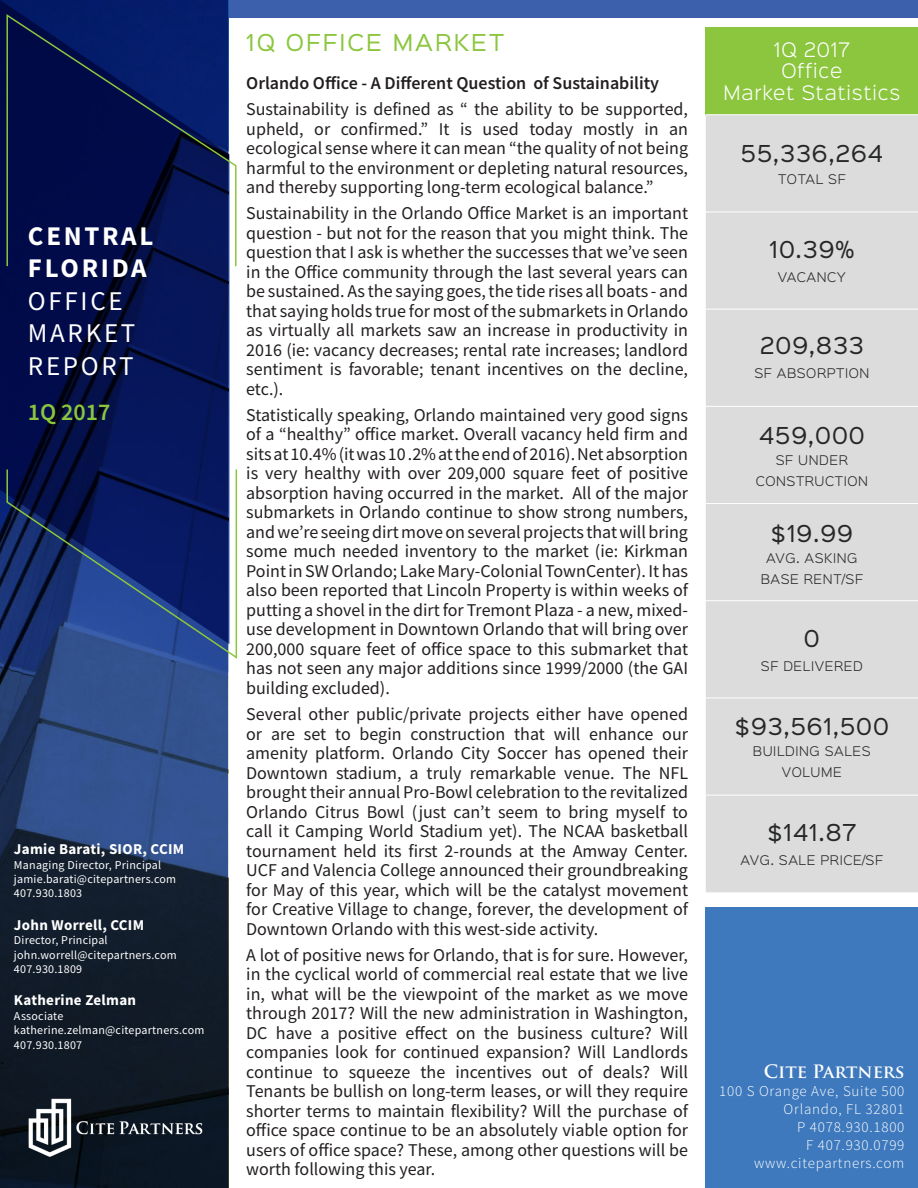
<style>
.page{position:relative;width:918px;height:1188px;background:#fff}
.page>*{position:absolute;margin:0;border:0;box-sizing:border-box;transform-origin:0 0}
.t1{font:27px "Source Sans Pro";letter-spacing:.1em;color:#fff}
.t2{font:700 27px "Source Sans Pro";letter-spacing:.1em;color:#fff}
.t3{font:600 24px "Source Sans Pro";color:#8bc63e}
.t4{font:21px "Sinkin Sans 400";letter-spacing:.05em;color:#262727}
.t5{font:21px "Sinkin Sans 400";letter-spacing:.1em;color:#8bc63e}
.t6{font:18px/19.5px "Source Sans Pro";color:#231f20;text-align:justify}
.t7{font:600 18px "Source Sans Pro";color:#231f20}
.t8{font:300 18px "Sinkin Sans 300";letter-spacing:.05em;color:#fff}
.t9{font:700 18px "Trajan Pro";color:#fff}
.t10{font:300 15px "Source Sans Pro";letter-spacing:.05em;color:#fff}
.t11{font:700 15px "Source Sans Pro";letter-spacing:.02em;color:#fff}
.t12{font:12px "Source Sans Pro";letter-spacing:.02em;color:#fff}
.t13{font:300 12px "Sinkin Sans 300";letter-spacing:.05em;color:#262727}
</style>
<div class="page">
<div style="left:706px;top:907px;width:212px;height:281px;background:#3e79bd"></div>
<div style="left:706px;top:27px;width:212px;height:88px;background:#8bc63e"></div>
<div style="left:706px;top:115px;width:212px;height:777px;background:#dcdcdc"></div>
<hr style="left:706px;top:114px;width:212px;height:1px;background:#fff">
<hr style="left:706px;top:212px;width:212px;height:1px;background:#fff">
<hr style="left:706px;top:309px;width:212px;height:1px;background:#fff">
<hr style="left:706px;top:406px;width:212px;height:1px;background:#fff">
<hr style="left:706px;top:503px;width:212px;height:1px;background:#fff">
<hr style="left:706px;top:600px;width:212px;height:1px;background:#fff">
<hr style="left:706px;top:698px;width:212px;height:1px;background:#fff">
<hr style="left:706px;top:795px;width:212px;height:1px;background:#fff">
<svg style="left:0;top:644px;width:228px;height:543px;background:#1c2f4e"></svg>
<svg style="left:0;top:0;width:230px;height:644px;background:#04114f"></svg>
<img style="left:27px;top:1098px;width:176px;height:60px">
<div style="left:230px;top:0;width:688px;height:18px;background:#3c60ac"></div>
<svg style="left:6px;top:468px;width:232px;height:192px;background:#1c326f"></svg>
<svg style="left:6px;top:13px;width:231px;height:255px;background:#0d1c56"></svg>
<p class="t2" style="left:28px;top:218px;width:127px">CENTRAL</p>
<p class="t2" style="left:28px;top:250px;width:120px">FLORIDA</p>
<p class="t1" style="left:28px;top:284px;width:96px">OFFICE</p>
<p class="t1" style="left:28px;top:316px;width:109px">MARKET</p>
<p class="t1" style="left:28px;top:348px;width:107px">REPORT</p>
<p class="t3" style="left:28px;top:396px;width:84px">1Q 2017</p>
<p class="t11" style="left:14px;top:839px;width:172px">Jamie Barati, SIOR, CCIM</p>
<p class="t12" style="left:14px;top:857px;width:149px">Managing Director, Principal</p>
<p class="t12" style="left:14px;top:871px;width:164px">jamie.barati@citepartners.com</p>
<p class="t12" style="left:14px;top:886px;width:70px">407.930.1803</p>
<p class="t11" style="left:14px;top:915px;width:132px">John Worrell, CCIM</p>
<p class="t12" style="left:14px;top:932px;width:95px">Director, Principal</p>
<p class="t12" style="left:14px;top:947px;width:164px">john.worrell@citepartners.com</p>
<p class="t12" style="left:14px;top:961px;width:70px">407.930.1809</p>
<p class="t11" style="left:14px;top:990px;width:124px">Katherine Zelman</p>
<p class="t12" style="left:14px;top:1008px;width:51px">Associate</p>
<p class="t12" style="left:14px;top:1022px;width:192px">katherine.zelman@citepartners.com</p>
<p class="t12" style="left:14px;top:1037px;width:70px">407.930.1807</p>
<p class="t5" style="left:246px;top:25px;width:259px">1Q OFFICE MARKET</p>
<p class="t7" style="left:246px;top:71px;width:414px">Orlando Office - A Different Question of Sustainability</p>
<p class="t6" style="left:246px;top:99px;width:443px">Sustainability is defined as “ the ability to be supported, upheld, or confirmed.” It is used today mostly in an ecological sense where it can mean “the quality of not being harmful to the environment or depleting natural resources, and thereby supporting long-term ecological balance.”</p>
<p class="t6" style="left:246px;top:203px;width:443px">Sustainability in the Orlando Office Market is an important question - but not for the reason that you might think. The question that I ask is whether the successes that we’ve seen in the Office community through the last several years can be sustained. As the saying goes, the tide rises all boats - and that saying holds true for most of the submarkets in Orlando as virtually all markets saw an increase in productivity in 2016 (ie: vacancy decreases; rental rate increases; landlord sentiment is favorable; tenant incentives on the decline, etc.).</p>
<p class="t6" style="left:246px;top:405px;width:443px">Statistically speaking, Orlando maintained very good signs of a “healthy” office market. Overall vacancy held firm and sits at 10.4% (it was 10 .2% at the end of 2016). Net absorption is very healthy with over 209,000 square feet of positive absorption having occurred in the market. All of the major submarkets in Orlando continue to show strong numbers, and we’re seeing dirt move on several projects that will bring some much needed inventory to the market (ie: Kirkman Point in SW Orlando; Lake Mary-Colonial TownCenter). It has also been reported that Lincoln Property is within weeks of putting a shovel in the dirt for Tremont Plaza - a new, mixed&shy;use development in Downtown Orlando that will bring over 200,000 square feet of office space to this submarket that has not seen any major additions since 1999/2000 (the GAI building excluded).</p>
<p class="t6" style="left:246px;top:704px;width:443px">Several other public/private projects either have opened or are set to begin construction that will enhance our amenity platform. Orlando City Soccer has opened their Downtown stadium, a truly remarkable venue. The NFL brought their annual Pro-Bowl celebration to the revitalized Orlando Citrus Bowl (just can’t seem to bring myself to call it Camping World Stadium yet). The NCAA basketball tournament held its first 2-rounds at the Amway Center.<br>UCF and Valencia College announced their groundbreaking for May of this year, which will be the catalyst movement for Creative Village to change, forever, the development of Downtown Orlando with this west-side activity.</p>
<p class="t6" style="left:246px;top:945px;width:443px">A lot of positive news for Orlando, that is for sure. However, in the cyclical world of commercial real estate that we live in, what will be the viewpoint of the market as we move through 2017? Will the new administration in Washington, DC have a positive effect on the business culture? Will companies look for continued expansion? Will Landlords continue to squeeze the incentives out of deals? Will Tenants be bullish on long-term leases, or will they require shorter terms to maintain flexibility? Will the purchase of office space continue to be an absolutely viable option for users of office space? These, among other questions will be worth following this year.</p>
<p class="t8" style="left:774px;top:35px;width:78px">1Q 2017</p>
<p class="t8" style="left:781px;top:56px;width:62px">Office</p>
<p class="t8" style="left:723px;top:78px;width:178px">Market Statistics</p>
<p class="t4" style="left:741px;top:136px;width:144px">55,336,264</p>
<p class="t13" style="left:778px;top:170px;width:69px">TOTAL SF</p>
<p class="t4" style="left:770px;top:232px;width:86px">10.39%</p>
<p class="t13" style="left:778px;top:268px;width:69px">VACANCY</p>
<p class="t4" style="left:760px;top:328px;width:105px">209,833</p>
<p class="t13" style="left:754px;top:364px;width:117px">SF ABSORPTION</p>
<p class="t4" style="left:759px;top:417px;width:107px">459,000</p>
<p class="t13" style="left:776px;top:450px;width:74px">SF UNDER</p>
<p class="t13" style="left:756px;top:471px;width:114px">CONSTRUCTION</p>
<p class="t4" style="left:771px;top:516px;width:83px">$19.99</p>
<p class="t13" style="left:766px;top:548px;width:93px">AVG. ASKING</p>
<p class="t13" style="left:761px;top:569px;width:104px">BASE RENT/SF</p>
<p class="t4" style="left:804px;top:621px;width:17px">0</p>
<p class="t13" style="left:761px;top:656px;width:103px">SF DELIVERED</p>
<p class="t4" style="left:735px;top:709px;width:156px">$93,561,500</p>
<p class="t13" style="left:753px;top:742px;width:119px">BUILDING SALES</p>
<p class="t13" style="left:782px;top:763px;width:62px">VOLUME</p>
<p class="t4" style="left:767px;top:815px;width:90px">$141.87</p>
<p class="t13" style="left:741px;top:851px;width:144px">AVG. SALE PRICE/SF</p>
<p class="t9" style="left:764px;top:1060px;width:142px">Cite Partners</p>
<p class="t10" style="left:719px;top:1082px;width:187px">100 S Orange Ave, Suite 500</p>
<p class="t10" style="left:784px;top:1100px;width:122px">Orlando, FL 32801</p>
<p class="t10" style="left:797px;top:1118px;width:109px">P 4078.930.1800</p>
<p class="t10" style="left:806px;top:1136px;width:100px">F 407.930.0799</p>
<p class="t10" style="left:754px;top:1154px;width:152px">www.citepartners.com</p>
</div>
